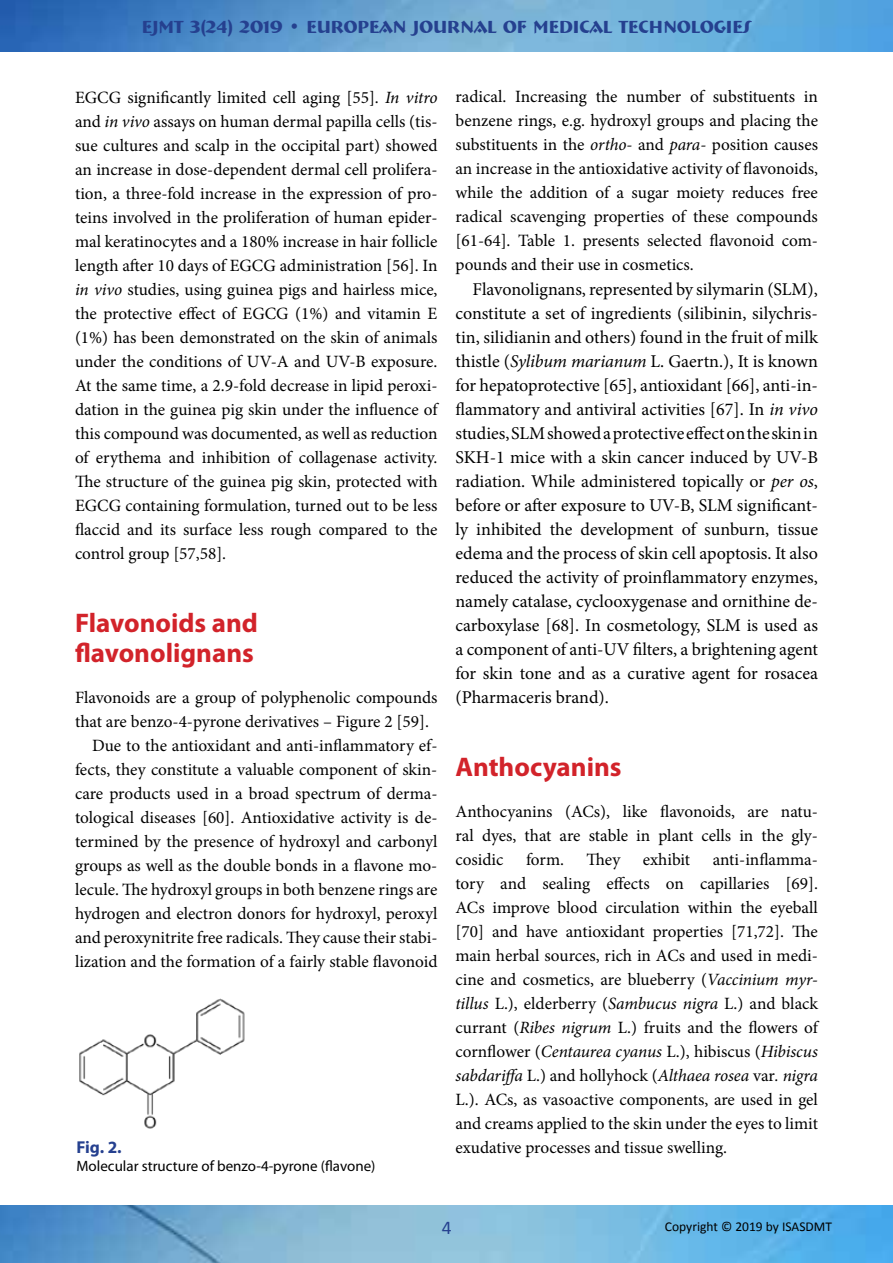
<style>
.page{position:relative;width:893px;height:1263px;background:#fff}
.page>*{position:absolute;margin:0;border:0;box-sizing:border-box;transform-origin:0 0}
.t1{font:700 27px/30px "Myriad Pro";color:#d2232a}
.t2{font:19.5px "Calibri";color:#25408f}
.t3{font:18px/24px "Minion Pro";letter-spacing:-.005em;color:#000;text-align:justify}
.t4{font:700 18px "Bremen BT";color:#25408f}
.t5{font:17.25px/24px "Minion Pro";color:#000;text-align:justify}
.t6{font:700 17.25px "Myriad Pro";color:#25408f}
.t7{font:15px "Myriad Pro";color:#000}
.t8{font:13.5px "Calibri";color:#000}
.s1{font-style:italic}
</style>
<div class="page">
<img style="left:0;top:0;width:893px;height:52px">
<img style="left:0;top:1205px;width:893px;height:58px">
<img style="left:79px;top:998px;width:166px;height:131px">
<p class="t4" style="left:142px;top:15px;width:611px">EJMT 3(24) 2019 • EUROPEAN JOURNAL OF MEDICAL TECHNOLOGIES</p>
<p class="t5" style="left:75px;top:85px;width:364px">EGCG significantly limited cell aging [55]. <span class="s1">In vitro </span>and <span class="s1">in vivo</span> assays on human dermal papilla cells (tis&shy;sue cultures and scalp in the occipital part) showed an increase in dose-dependent dermal cell prolifera&shy;tion, a three-fold increase in the expression of pro&shy;teins involved in the proliferation of human epider&shy;mal keratinocytes and a 180% increase in hair follicle length after 10 days of EGCG administration [56]. In <span class="s1">in vivo</span> studies, using guinea pigs and hairless mice, the protective effect of EGCG (1%) and vitamin E (1%) has been demonstrated on the skin of animals under the conditions of UV-A and UV-B exposure.<br>At the same time, a 2.9-fold decrease in lipid peroxi&shy;dation in the guinea pig skin under the influence of this compound was documented, as well as reduction of erythema and inhibition of collagenase activity.<br>The structure of the guinea pig skin, protected with EGCG containing formulation, turned out to be less flaccid and its surface less rough compared to the control group [57,58].</p>
<h1 class="t1" style="left:75px;top:607px;width:184px">Flavonoids and flavonolignans</h1>
<p class="t5" style="left:75px;top:685px;width:364px">Flavonoids are a group of polyphenolic compounds</p>
<p class="t5" style="left:75px;top:709px;width:356px">that are benzo-4-pyrone derivatives – Figure 2 [59].</p>
<p class="t5" style="left:92px;top:733px;width:347px">Due to the antioxidant and anti-inflammatory ef-</p>
<p class="t5" style="left:75px;top:757px;width:364px">fects, they constitute a valuable component of skin-</p>
<p class="t5" style="left:75px;top:781px;width:364px">care products used in a broad spectrum of derma-</p>
<p class="t5" style="left:75px;top:805px;width:364px">tological diseases [60]. Antioxidative activity is de-</p>
<p class="t5" style="left:75px;top:829px;width:364px">termined by the presence of hydroxyl and carbonyl</p>
<p class="t5" style="left:75px;top:853px;width:362px">groups as well as the double bonds in a flavone mo-</p>
<p class="t5" style="left:75px;top:877px;width:364px">lecule. The hydroxyl groups in both benzene rings are</p>
<p class="t5" style="left:75px;top:901px;width:364px">hydrogen and electron donors for hydroxyl, peroxyl</p>
<p class="t5" style="left:75px;top:925px;width:364px">and peroxynitrite free radicals. They cause their stabi-</p>
<p class="t5" style="left:75px;top:949px;width:364px">lization and the formation of a fairly stable flavonoid</p>
<p class="t5" style="left:455px;top:85px;width:364px">radical. Increasing the number of substituents in benzene rings, e.g. hydroxyl groups and placing the substituents in the <span class="s1">ortho</span>- and <span class="s1">para</span>- position causes an increase in the antioxidative activity of flavonoids, while the addition of a sugar moiety reduces free radical scavenging properties of these compounds [61-64]. Table 1. presents selected flavonoid com&shy;pounds and their use in cosmetics.</p>
<p class="t3" style="left:455px;top:277px;width:364px;text-indent:17px">Flavonolignans, represented by silymarin (SLM), constitute a set of ingredients (silibinin, silychris&shy;tin, silidianin and others) found in the fruit of milk thistle (<span class="s1">Sylibum marianum</span> L. Gaertn.), It is known for hepatoprotective [65], antioxidant [66], anti-in&shy;flammatory and antiviral activities [67]. In <span class="s1">in vivo </span>studies, SLM showed a protective effect on the skin in SKH-1 mice with a skin cancer induced by UV-B radiation. While administered topically or <span class="s1">per os</span>, before or after exposure to UV-B, SLM significant&shy;ly inhibited the development of sunburn, tissue edema and the process of skin cell apoptosis. It also reduced the activity of proinflammatory enzymes, namely catalase, cyclooxygenase and ornithine de&shy;carboxylase [68]. In cosmetology, SLM is used as a component of anti-UV filters, a brightening agent for skin tone and as a curative agent for rosacea (Pharmaceris brand).</p>
<h1 class="t1" style="left:455px;top:751px;width:168px">Anthocyanins</h1>
<p class="t5" style="left:455px;top:799px;width:364px">Anthocyanins (ACs), like flavonoids, are natu&shy;ral dyes, that are stable in plant cells in the gly&shy;cosidic</p>
<p class="t5" style="left:526px;top:847px;width:40px">form.</p>
<p class="t5" style="left:587px;top:847px;width:35px">They</p>
<p class="t5" style="left:643px;top:847px;width:49px">exhibit</p>
<p class="t5" style="left:455px;top:847px;width:364px;text-indent:257px">anti-inflamma&shy;tory and sealing effects on capillaries [69].<br>ACs improve blood circulation within the eyeball [70] and have antioxidant properties [71,72]. The main herbal sources, rich in ACs and used in medi&shy;cine and cosmetics, are blueberry (<span class="s1">Vaccinium myr&shy;tillus</span> L.), elderberry (<span class="s1">Sambucus nigra</span> L.) and black currant (<span class="s1">Ribes nigrum</span> L.) fruits and the flowers of cornflower (<span class="s1">Centaurea cyanus</span> L.), hibiscus (<span class="s1">Hibiscus sabdariffa</span> L.) and hollyhock (<span class="s1">Althaea rosea</span> var<span class="s1">. nigra </span>L.). ACs, as vasoactive components, are used in gel and creams applied to the skin under the eyes to limit</p>
<p class="t6" style="left:76px;top:1136px;width:47px">Fig. 2.</p>
<p class="t5" style="left:455px;top:1135px;width:273px">exudative processes and tissue swelling.</p>
<p class="t7" style="left:76px;top:1156px;width:300px">Molecular structure of benzo-4-pyrone (flavone)</p>
<p class="t2" style="left:442px;top:1215px;width:11px">4</p>
<p class="t8" style="left:665px;top:1218px;width:169px">Copyright © 2019 by ISASDMT</p>
</div>
